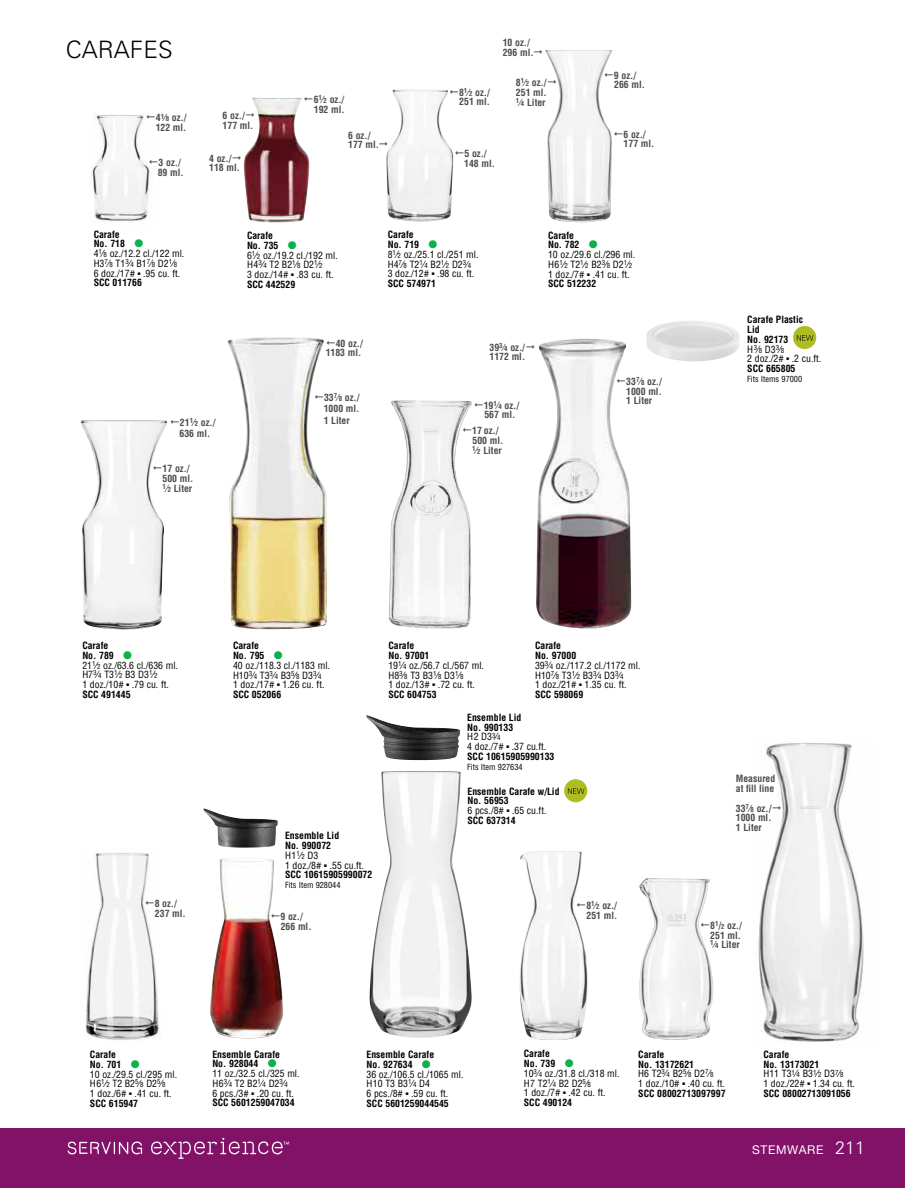
<style>
.page{position:relative;width:905px;height:1188px;background:#fff}
.page>*{position:absolute;margin:0;border:0;box-sizing:border-box;transform-origin:0 0}
.t1{font:300 24px "Univers";color:#000}
.t2{font:300 18px "Univers";color:#fff}
.t3{font:12px "Helvetica Neue";letter-spacing:.05em;color:#fff}
.t4{font:9.75px/9.8px "Food Service Roman";color:#000}
.t5{font:9.75px "Food Service Symbols";color:#4d4d4f}
.t6{font:9.75px "Food Service Symbols";color:#000}
.t7{font:9.75px "Food Service Symbols";color:#0db14b}
.t8{font:8.25px "Food Service Roman";color:#000}
.s1{font-size:6.9px}
.s2{font-family:"Helvetica"}
.s3{font-family:"Universal Newswith Comm Pi"}
.s4{color:#0db14b}
</style>
<div class="page">
<img style="left:536px;top:339px;width:95px;height:290px">
<img style="left:389px;top:400px;width:83px;height:229px">
<img style="left:227px;top:337px;width:100px;height:293px">
<img style="left:80px;top:420px;width:88px;height:210px">
<img style="left:545px;top:50px;width:67px;height:172px">
<img style="left:386px;top:90px;width:67px;height:132px">
<img style="left:244px;top:98px;width:65px;height:125px">
<img style="left:92px;top:115px;width:57px;height:106px">
<img style="left:639px;top:878px;width:75px;height:162px">
<img style="left:758px;top:743px;width:106px;height:299px">
<img style="left:519px;top:851px;width:68px;height:189px">
<img style="left:366px;top:715px;width:94px;height:45px">
<img style="left:369px;top:771px;width:103px;height:267px">
<div style="left:0;top:1129px;width:904px;height:59px;background:#821168"></div>
<svg style="left:68px;top:1142px;width:74px;height:12px"></svg>
<svg style="left:151px;top:1138px;width:138px;height:21px"></svg>
<img style="left:85px;top:853px;width:74px;height:187px">
<img style="left:203px;top:808px;width:75px;height:40px">
<img style="left:210px;top:858px;width:73px;height:181px">
<div style="left:793px;top:326px;width:23px;height:23px;background:#afbc22;border-radius:50%"></div>
<svg style="left:796px;top:335px;width:17px;height:6px"></svg>
<img style="left:646px;top:321px;width:93px;height:41px">
<div style="left:564px;top:779px;width:23px;height:23px;background:#afbc22;border-radius:50%"></div>
<svg style="left:568px;top:788px;width:16px;height:6px"></svg>
<svg style="left:369px;top:871px;width:3px;height:8px"></svg>
<svg style="left:468px;top:816px;width:4px;height:8px"></svg>
<svg style="left:617px;top:377px;width:14px;height:27px"></svg>
<svg style="left:463px;top:427px;width:9px;height:27px"></svg>
<svg style="left:326px;top:339px;width:1px;height:17px"></svg>
<svg style="left:315px;top:393px;width:12px;height:31px"></svg>
<svg style="left:153px;top:465px;width:15px;height:27px"></svg>
<svg style="left:545px;top:78px;width:11px;height:28px"></svg>
<svg style="left:605px;top:71px;width:7px;height:17px"></svg>
<svg style="left:386px;top:131px;width:1px;height:17px"></svg>
<svg style="left:450px;top:90px;width:3px;height:15px"></svg>
<svg style="left:304px;top:98px;width:5px;height:15px"></svg>
<svg style="left:244px;top:112px;width:10px;height:17px"></svg>
<svg style="left:147px;top:115px;width:2px;height:16px"></svg>
<svg style="left:701px;top:921px;width:13px;height:28px"></svg>
<svg style="left:758px;top:775px;width:16px;height:17px"></svg>
<svg style="left:758px;top:804px;width:23px;height:27px"></svg>
<svg style="left:577px;top:901px;width:10px;height:18px"></svg>
<svg style="left:146px;top:900px;width:13px;height:17px"></svg>
<svg style="left:271px;top:913px;width:12px;height:17px"></svg>
<svg style="left:468px;top:787px;width:4px;height:17px"></svg>
<h1 class="t1" style="left:66px;top:35px;width:108px">CARAFES</h1>
<p class="t5" style="left:180px;top:122px;width:4px">●</p>
<p class="t5" style="left:178px;top:166px;width:4px">●</p>
<p class="t7" style="left:135px;top:238px;width:10px">•</p>
<p class="t4" style="left:94px;top:249px;width:92px">4<sup>1</sup>⁄<span class="s1">8</span> oz./12.2 cl./122 ml.<br>H3<sup>7</sup>⁄<span class="s1">8</span> T1<sup>3</sup>⁄<span class="s1">4</span> B1<sup>7</sup>⁄<span class="s1">8</span> D2<sup>1</sup>⁄<span class="s1">8<br></span>6 doz./17<span class="s2">#</span> <span class="s3">▪</span> .95 cu. ft.</p>
<p class="t5" style="left:187px;top:472px;width:4px">●</p>
<p class="t5" style="left:247px;top:120px;width:4px">●</p>
<p class="t5" style="left:234px;top:162px;width:4px">●</p>
<p class="t5" style="left:339px;top:104px;width:4px">●</p>
<p class="t5" style="left:373px;top:139px;width:4px">●</p>
<p class="t5" style="left:484px;top:96px;width:4px">●</p>
<p class="t5" style="left:527px;top:47px;width:4px">●</p>
<p class="t5" style="left:541px;top:86px;width:4px">●</p>
<p class="t5" style="left:639px;top:79px;width:4px">●</p>
<p class="t5" style="left:648px;top:138px;width:4px">●</p>
<p class="t7" style="left:288px;top:239px;width:10px">•</p>
<p class="t4" style="left:247px;top:250px;width:92px">6<sup>1</sup>⁄<span class="s1">2</span> oz./19.2 cl./192 ml.<br>H4<sup>3</sup>⁄<span class="s1">4</span> T2 B2<sup>1</sup>⁄<span class="s1">8</span> D2<sup>1</sup>⁄<span class="s1">2<br></span>3 doz./14<span class="s2">#</span> <span class="s3">▪</span> .83 cu. ft.</p>
<p class="t5" style="left:324px;top:392px;width:27px">✓✓ □</p>
<p class="t5" style="left:353px;top:403px;width:4px">●</p>
<p class="t7" style="left:429px;top:239px;width:10px">•</p>
<p class="t4" style="left:388px;top:249px;width:92px">8<sup>1</sup>⁄<span class="s1">2</span> oz./25.1 cl./251 ml.<br>H4<sup>7</sup>⁄<span class="s1">8</span> T2<sup>1</sup>⁄<span class="s1">4</span> B2<sup>1</sup>⁄<span class="s1">2</span> D2<sup>3</sup>⁄<span class="s1">4<br></span>3 doz./12<span class="s2">#</span> <span class="s3">▪</span> .98 cu. ft.</p>
<p class="t5" style="left:489px;top:341px;width:27px">✓ ✓✔ □</p>
<p class="t5" style="left:519px;top:351px;width:4px">●</p>
<p class="t5" style="left:497px;top:435px;width:4px">●</p>
<p class="t5" style="left:509px;top:409px;width:4px">●</p>
<p class="t7" style="left:589px;top:239px;width:10px">•</p>
<p class="t4" style="left:548px;top:249px;width:89px">10 oz./29.6 cl./296 ml.<br>H6<sup>1</sup>⁄<span class="s1">2</span> T2<sup>1</sup>⁄<span class="s1">2</span> B2<sup>3</sup>⁄<span class="s1">8</span> D2<sup>1</sup>⁄<span class="s1">2<br></span>1 doz./7<span class="s2">#</span> <span class="s3">▪</span> .41 cu. ft.</p>
<p class="t5" style="left:626px;top:375px;width:27px">✓✓ □</p>
<p class="t5" style="left:656px;top:385px;width:4px">●</p>
<p class="t6" style="left:781px;top:314px;width:16px">● ▲▼</p>
<p class="t4" style="left:747px;top:344px;width:76px">H<sup>3</sup>⁄<span class="s1">8</span> D3<sup>3</sup>⁄<span class="s1">8<br></span>2 doz./2<span class="s2">#</span> <span class="s3">▪</span> .2 cu.ft.</p>
<p class="t8" style="left:747px;top:374px;width:56px">Fits Items 97000</p>
<p class="t7" style="left:123px;top:649px;width:10px">•</p>
<p class="t4" style="left:82px;top:660px;width:97px">21<sup>1</sup>⁄<span class="s1">2</span> oz./63.6 cl./636 ml.<br>H7<sup>3</sup>⁄<span class="s1">4</span> T3<sup>1</sup>⁄<span class="s1">2</span> B3 D3<sup>1</sup>⁄<span class="s1">2<br></span>1 doz./10<span class="s2">#</span> <span class="s3">▪</span> .79 cu. ft.</p>
<p class="t6" style="left:101px;top:688px;width:26px">✔ ✔✔</p>
<p class="t7" style="left:274px;top:650px;width:10px">•</p>
<p class="t4" style="left:233px;top:660px;width:98px">40 oz./118.3 cl./1183 ml.<br>H10<sup>3</sup>⁄<span class="s1">4</span> T3<sup>3</sup>⁄<span class="s1">4</span> B3<sup>5</sup>⁄<span class="s1">8</span> D3<sup>3</sup>⁄<span class="s1">4<br></span>1 doz./17<span class="s2">#</span> <span class="s3">▪</span> 1.26 cu. ft.</p>
<p class="t6" style="left:316px;top:830px;width:4px">●</p>
<p class="t4" style="left:285px;top:850px;width:80px">H1<sup>1</sup>⁄<span class="s1">2</span> D3<br>1 doz./8<span class="s2">#</span> <span class="s3">▪</span> .55 cu.ft.</p>
<p class="t8" style="left:285px;top:880px;width:57px">Fits Item 928044</p>
<p class="t5" style="left:305px;top:921px;width:4px">●</p>
<p class="t4" style="left:388px;top:660px;width:97px">19<sup>1</sup>⁄<span class="s1">4</span> oz./56.7 cl./567 ml.<br>H8<sup>3</sup>⁄<span class="s1">8</span> T3 B3<sup>1</sup>⁄<span class="s1">8</span> D3<sup>1</sup>⁄<span class="s1">8<br></span>1 doz./13<span class="s2">#</span> <span class="s3">▪</span> .72 cu. ft.</p>
<p class="t4" style="left:535px;top:660px;width:107px">39<sup>3</sup>⁄<span class="s1">4</span> oz./117.2 cl./1172 ml.<br>H10<sup>7</sup>⁄<span class="s1">8</span> T3<sup>1</sup>⁄<span class="s1">2</span> B3<sup>3</sup>⁄<span class="s1">4</span> D3<sup>3</sup>⁄<span class="s1">4<br></span>1 doz./21<span class="s2">#</span> <span class="s3">▪</span> 1.35 cu. ft.</p>
<p class="t6" style="left:498px;top:712px;width:4px">●</p>
<p class="t4" style="left:467px;top:732px;width:80px">H2 D3<sup>3</sup>⁄<span class="s1">4<br></span>4 doz./7<span class="s2">#</span> <span class="s3">▪</span> .37 cu.ft.</p>
<p class="t8" style="left:467px;top:762px;width:57px">Fits Item 927634</p>
<p class="t6" style="left:499px;top:785px;width:4px">●</p>
<p class="t4" style="left:467px;top:805px;width:80px">6 pcs./8<span class="s2">#</span> <span class="s3">▪</span> .65 cu.ft.</p>
<p class="t6" style="left:491px;top:814px;width:26px">✓✓✔</p>
<p class="t5" style="left:611px;top:909px;width:4px">●</p>
<p class="t5" style="left:740px;top:783px;width:30px">▼ ●● ●■</p>
<p class="t5" style="left:735px;top:802px;width:27px">✓✓ □</p>
<p class="t5" style="left:765px;top:812px;width:4px">●</p>
<p class="t5" style="left:735px;top:929px;width:4px">●</p>
<p class="t7" style="left:131px;top:1058px;width:10px">•</p>
<p class="t4" style="left:90px;top:1069px;width:89px">10 oz./29.5 cl./295 ml.<br>H6<sup>1</sup>⁄<span class="s1">2</span> T2 B2<sup>5</sup>⁄<span class="s1">8</span> D2<sup>5</sup>⁄<span class="s1">8<br></span>1 doz./6<span class="s2">#</span> <span class="s3">▪</span> .41 cu. ft.</p>
<p class="t6" style="left:244px;top:1048px;width:4px">●</p>
<p class="t6" style="left:248px;top:1058px;width:30px">✔✔ <span class="s4">•</span></p>
<p class="t4" style="left:212px;top:1068px;width:89px">11 oz./32.5 cl./325 ml.<br>H6<sup>3</sup>⁄<span class="s1">4</span> T2 B2<sup>1</sup>⁄<span class="s1">4</span> D2<sup>3</sup>⁄<span class="s1">4<br></span>6 pcs./3<span class="s2">#</span> <span class="s3">▪</span> .20 cu. ft.</p>
<p class="t6" style="left:270px;top:1097px;width:26px">✔ ✓✔</p>
<p class="t6" style="left:398px;top:1049px;width:4px">●</p>
<p class="t6" style="left:403px;top:1058px;width:30px">✓✔ <span class="s4">•</span></p>
<p class="t4" style="left:366px;top:1069px;width:98px">36 oz./106.5 cl./1065 ml.<br>H10 T3 B3<sup>1</sup>⁄<span class="s1">4</span> D4<br>6 pcs./8<span class="s2">#</span> <span class="s3">▪</span> .59 cu. ft.</p>
<p class="t6" style="left:424px;top:1097px;width:21px">✔✔ ✔</p>
<p class="t7" style="left:565px;top:1058px;width:10px">•</p>
<p class="t4" style="left:524px;top:1068px;width:97px">10<sup>3</sup>⁄<span class="s1">4</span> oz./31.8 cl./318 ml.<br>H7 T2<sup>1</sup>⁄<span class="s1">4</span> B2 D2<sup>5</sup>⁄<span class="s1">8<br></span>1 doz./7<span class="s2">#</span> <span class="s3">▪</span> .42 cu. ft.</p>
<p class="t4" style="left:638px;top:1069px;width:88px">H6 T2<sup>3</sup>⁄<span class="s1">4</span> B2<sup>5</sup>⁄<span class="s1">8</span> D2<sup>7</sup>⁄<span class="s1">8<br></span>1 doz./10<span class="s2">#</span> <span class="s3">▪</span> .40 cu. ft.</p>
<p class="t6" style="left:769px;top:1058px;width:37px">□ ✓ ✓</p>
<p class="t4" style="left:763px;top:1069px;width:93px">H11 T3<sup>1</sup>⁄<span class="s1">4</span> B3<sup>1</sup>⁄<span class="s1">2</span> D3<sup>7</sup>⁄<span class="s1">8<br></span>1 doz./22<span class="s2">#</span> <span class="s3">▪</span> 1.34 cu. ft.</p>
<p class="t3" style="left:752px;top:1141px;width:73px">STEMWARE</p>
<h2 class="t2" style="left:835px;top:1137px;width:32px">211</h2>
</div>
